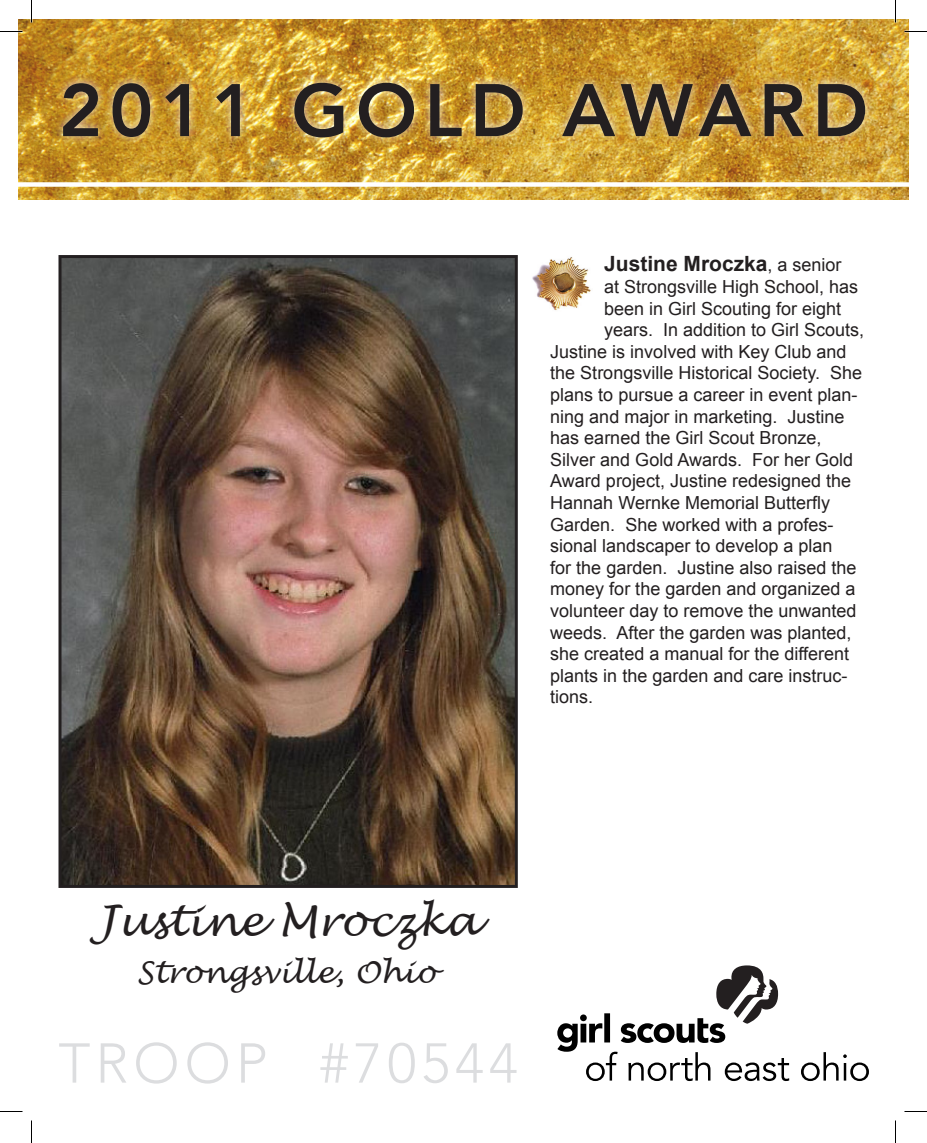
<style>
.page{position:relative;width:927px;height:1143px;background:#fff}
.page>*{position:absolute;margin:0;border:0;box-sizing:border-box;transform-origin:0 0}
.t1{font:800 73.5px "Avenir";letter-spacing:.1em;color:#231f20}
.t2{font:300 55.5px "Avenir";letter-spacing:.09em;color:#dcdddf}
.t3{font:italic 42px "Lucida Handwriting";color:#231f20}
.t4{font:italic 30px "Lucida Handwriting";color:#231f20}
.t5{font:700 21px "Arial";color:#231f20}
.t6{font:18px "Arial";color:#231f20}
.s1{font-weight:400;font-size:18px}
</style>
<div class="page">
<svg style="left:801px;top:1052px;width:68px;height:29px"></svg>
<svg style="left:557px;top:965px;width:232px;height:116px"></svg>
<img style="left:18px;top:20px;width:891px;height:180px">
<div style="left:18px;top:182px;width:891px;height:5px;background:#fff"></div>
<div style="left:53px;top:73px;width:821px;height:74px;background:#fff;opacity:.75"></div>
<img style="left:532px;top:257px;width:59px;height:53px">
<img style="left:62px;top:259px;width:452px;height:625px">
<div style="left:58px;top:255px;width:460px;height:633px;border:3px solid #231f20"></div>
<svg style="left:0;top:31px;width:22px;height:1px"></svg>
<svg style="left:904px;top:31px;width:23px;height:1px"></svg>
<svg style="left:0;top:1111px;width:22px;height:1px"></svg>
<svg style="left:904px;top:1111px;width:23px;height:1px"></svg>
<svg style="left:31px;top:0;width:1px;height:22px"></svg>
<svg style="left:31px;top:1120px;width:1px;height:23px"></svg>
<svg style="left:895px;top:0;width:1px;height:22px"></svg>
<svg style="left:895px;top:1120px;width:1px;height:23px"></svg>
<h1 class="t1" style="left:59px;top:67px;width:811px">2011 GOLD AWARD</h1>
<p class="t5" style="left:604px;top:250px;width:239px">Justine Mroczka<span class="s1">, a senior</span></p>
<p class="t6" style="left:604px;top:276px;width:256px">at Strongsville High School, has</p>
<p class="t6" style="left:604px;top:298px;width:239px">been in Girl Scouting for eight</p>
<p class="t6" style="left:604px;top:320px;width:262px">years. In addition to Girl Scouts,</p>
<p class="t6" style="left:550px;top:341px;width:298px">Justine is involved with Key Club and</p>
<p class="t6" style="left:550px;top:363px;width:313px">the Strongsville Historical Society. She</p>
<p class="t6" style="left:550px;top:384px;width:309px">plans to pursue a career in event plan-</p>
<p class="t6" style="left:550px;top:406px;width:296px">ning and major in marketing. Justine</p>
<p class="t6" style="left:550px;top:428px;width:273px">has earned the Girl Scout Bronze,</p>
<p class="t6" style="left:550px;top:449px;width:304px">Silver and Gold Awards. For her Gold</p>
<p class="t6" style="left:550px;top:471px;width:302px">Award project, Justine redesigned the</p>
<p class="t6" style="left:550px;top:492px;width:281px">Hannah Wernke Memorial Butterfly</p>
<p class="t6" style="left:550px;top:514px;width:285px">Garden. She worked with a profes-</p>
<p class="t6" style="left:550px;top:536px;width:284px">sional landscaper to develop a plan</p>
<p class="t6" style="left:550px;top:557px;width:308px">for the garden. Justine also raised the</p>
<p class="t6" style="left:550px;top:579px;width:307px">money for the garden and organized a</p>
<p class="t6" style="left:550px;top:600px;width:308px">volunteer day to remove the unwanted</p>
<p class="t6" style="left:550px;top:622px;width:303px">weeds. After the garden was planted,</p>
<p class="t6" style="left:550px;top:644px;width:300px">she created a manual for the different</p>
<p class="t6" style="left:550px;top:665px;width:299px">plants in the garden and care instruc-</p>
<p class="t6" style="left:550px;top:687px;width:45px">tions.</p>
<p class="t3" style="left:95px;top:896px;width:385px">Justine Mroczka</p>
<p class="t4" style="left:137px;top:954px;width:301px">Strongsville, Ohio</p>
<p class="t2" style="left:58px;top:1031px;width:461px">TROOP #70544</p>
</div>
